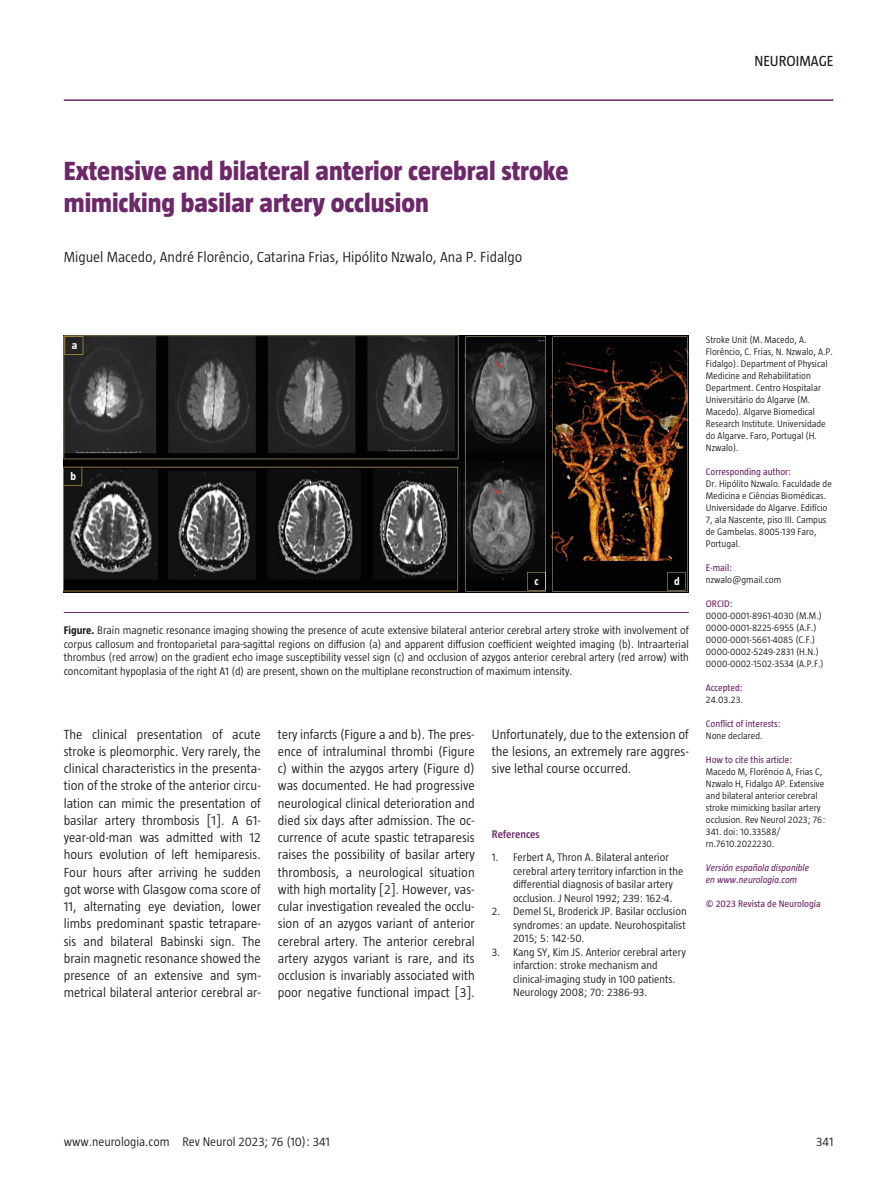
<style>
.page{position:relative;width:893px;height:1191px;background:#fff}
.page>*{position:absolute;margin:0;border:0;box-sizing:border-box;transform-origin:0 0}
.A__Títol_Article{font:800 27px/32.4px "Taz";color:#6d2869}
.A__Autors{font:300 15px "Taz";color:#1d1d1b}
.A__Text_Foli_Gran{font:15px "Taz";color:#1d1d1b}
.B__Base_1er_p{font:300 13.5px/17.2px "Taz";color:#1d1d1b;text-align:justify}
.t1{font:300 12.75px "Taz";color:#1d1d1b}
.E__Peu_de_foto{font:300 11.25px/13.5px "Taz";color:#1d1d1b;text-align:justify}
.B__Bibliografia_SIN{font:300 11.25px/13.5px "Taz";color:#1d1d1b}
.A__Títol_Bibliografi{font:600 11.25px "Taz";color:#6d2869}
.E__Peu_de_foto-2{font:700 11.25px "Taz";color:#fff}
.A__Text_3a_columna{font:300 9.75px/12px "Taz";color:#1d1d1b}
.A__Text_3a_columna-2{font:9.75px/12px "Taz";color:#6d2869}
.A__Text_3a_columna-3{font:italic 9.75px/12px "Taz";color:#6d2869}
.s1{font-weight:700}
.s2{font-weight:300;color:#1d1d1b}
</style>
<div class="page">
<hr style="left:64px;top:99px;width:769px;height:2px;background:#6d2869">
<hr style="left:64px;top:612px;width:625px;height:1px;background:#6d2869">
<img style="left:64px;top:335px;width:625px;height:257px">
<p class="A__Text_Foli_Gran" style="left:754px;top:52px;width:81px">NEUROIMAGE</p>
<p class="A__Títol_Article" style="left:64px;top:154px;width:506px">Extensive and bilateral anterior cerebral stroke mimicking basilar artery occlusion</p>
<p class="A__Autors" style="left:64px;top:248px;width:460px">Miguel Macedo, André Florêncio, Catarina Frias, Hipólito Nzwalo, Ana P. Fidalgo</p>
<p class="E__Peu_de_foto-2" style="left:72px;top:339px;width:7px">a</p>
<p class="E__Peu_de_foto-2" style="left:71px;top:470px;width:7px">b</p>
<p class="E__Peu_de_foto-2" style="left:534px;top:574px;width:6px">c</p>
<p class="E__Peu_de_foto-2" style="left:674px;top:574px;width:7px">d</p>
<p class="E__Peu_de_foto" style="left:64px;top:623px;width:627px"><span class="s1">Figure.</span> Brain magnetic resonance imaging showing the presence of acute extensive bilateral anterior cerebral artery stroke with involvement of corpus callosum and frontoparietal para-sagittal regions on diffusion (a) and apparent diffusion coefficient weighted imaging (b). Intraarterial thrombus (red arrow) on the gradient echo image susceptibility vessel sign (c) and occlusion of azygos anterior cerebral artery (red arrow) with concomitant hypoplasia of the right A1 (d) are present, shown on the multiplane reconstruction of maximum intensity.</p>
<p class="B__Base_1er_p" style="left:64px;top:725px;width:199px">The clinical presentation of acute stroke is pleomorphic. Very rarely, the clinical characteristics in the presenta&shy;tion of the stroke of the anterior circu&shy;lation can mimic the presentation of basilar artery thrombosis [1]. A 61- year-old-man was admitted with 12 hours evolution of left hemiparesis.<br>Four hours after arriving he sudden got worse with Glasgow coma score of 11, alternating eye deviation, lower limbs predominant spastic tetrapare&shy;sis and bilateral Babinski sign. The brain magnetic resonance showed the presence of an extensive and sym&shy;metrical bilateral anterior cerebral ar-</p>
<p class="B__Base_1er_p" style="left:278px;top:725px;width:198px">tery infarcts (Figure a and b). The pres&shy;ence of intraluminal thrombi (Figure c) within the azygos artery (Figure d) was documented. He had progressive neurological clinical deterioration and died six days after admission. The oc&shy;currence of acute spastic tetraparesis raises the possibility of basilar artery thrombosis, a neurological situation with high mortality [2]. However, vas&shy;cular investigation revealed the occlu&shy;sion of an azygos variant of anterior cerebral artery. The anterior cerebral artery azygos variant is rare, and its occlusion is invariably associated with poor negative functional impact [3].</p>
<p class="B__Base_1er_p" style="left:492px;top:725px;width:199px">Unfortunately, due to the extension of the lesions, an extremely rare aggres&shy;sive lethal course occurred.</p>
<p class="A__Títol_Bibliografi" style="left:492px;top:827px;width:50px">References</p>
<p class="B__Bibliografia_SIN" style="left:513px;top:850px;width:172px;text-indent:-21px">1. Ferbert A, Thron A. Bilateral anterior cerebral artery territory infarction in the differential diagnosis of basilar artery occlusion. J Neurol 1992; 239: 162-4.</p>
<p class="B__Bibliografia_SIN" style="left:513px;top:904px;width:175px;text-align:justify;text-indent:-21px">2. Demel SL, Broderick JP. Basilar occlusion syndromes: an update. Neurohospitalist 2015; 5: 142-50.</p>
<p class="B__Bibliografia_SIN" style="left:513px;top:945px;width:174px;text-indent:-21px">3. Kang SY, Kim JS. Anterior cerebral artery infarction: stroke mechanism and clinical-imaging study in 100 patients.<br>Neurology 2008; 70: 2386-93.</p>
<p class="A__Text_3a_columna" style="left:706px;top:333px;width:129px">Stroke Unit (M. Macedo, A.<br>Florêncio, C. Frias, N. Nzwalo, A.P.<br>Fidalgo). Department of Physical<br>Medicine and Rehabilitation<br>Department. Centro Hospitalar<br>Universitário do Algarve (M.<br>Macedo). Algarve Biomedical<br>Research Institute. Universidade do Algarve. Faro, Portugal (H.<br>Nzwalo).</p>
<p class="A__Text_3a_columna-2" style="left:706px;top:465px;width:87px">Corresponding author:</p>
<p class="A__Text_3a_columna" style="left:706px;top:477px;width:128px">Dr. Hipólito Nzwalo. Faculdade de<br>Medicina e Ciências Biomédicas.<br>Universidade do Algarve. Edifício<br>7, ala Nascente, piso III. Campus de Gambelas. 8005-139 Faro,<br>Portugal.</p>
<p class="A__Text_3a_columna-2" style="left:706px;top:561px;width:28px">E-mail:</p>
<p class="A__Text_3a_columna" style="left:706px;top:573px;width:77px">nzwalo@gmail.com</p>
<p class="A__Text_3a_columna-2" style="left:706px;top:597px;width:28px">ORCID:</p>
<p class="A__Text_3a_columna" style="left:706px;top:609px;width:118px">0000-0001-8961-4030 (M.M.)</p>
<p class="A__Text_3a_columna" style="left:706px;top:621px;width:112px">0000-0001-8225-6955 (A.F.)</p>
<p class="A__Text_3a_columna" style="left:706px;top:633px;width:111px">0000-0001-5661-4085 (C.F.)</p>
<p class="A__Text_3a_columna" style="left:706px;top:645px;width:115px">0000-0002-5249-2831 (H.N.)</p>
<p class="A__Text_3a_columna" style="left:706px;top:657px;width:119px">0000-0002-1502-3534 (A.P.F.)</p>
<p class="A__Text_3a_columna-2" style="left:706px;top:681px;width:39px">Accepted:<br><span class="s2">24.03.23.</span></p>
<p class="A__Text_3a_columna-2" style="left:706px;top:717px;width:76px">Conflict of interests:</p>
<p class="A__Text_3a_columna" style="left:706px;top:729px;width:58px">None declared.</p>
<p class="A__Text_3a_columna-2" style="left:706px;top:753px;width:88px">How to cite this article:</p>
<p class="A__Text_3a_columna" style="left:706px;top:765px;width:121px">Macedo M, Florêncio A, Frias C,<br>Nzwalo H, Fidalgo AP. Extensive and bilateral anterior cerebral stroke mimicking basilar artery occlusion. Rev Neurol 2023; 76:<br>341. doi: 10.33588/ rn.7610.2022230.</p>
<p class="A__Text_3a_columna-3" style="left:706px;top:861px;width:105px">Versión española disponible en www.neurologia.com</p>
<p class="A__Text_3a_columna-2" style="left:706px;top:897px;width:116px">© 2023 Revista de Neurología</p>
<p class="t1" style="left:64px;top:1134px;width:268px">www.neurologia.com Rev Neurol 2023; 76 (10): 341</p>
<p class="t1" style="left:816px;top:1134px;width:19px">341</p>
</div>
